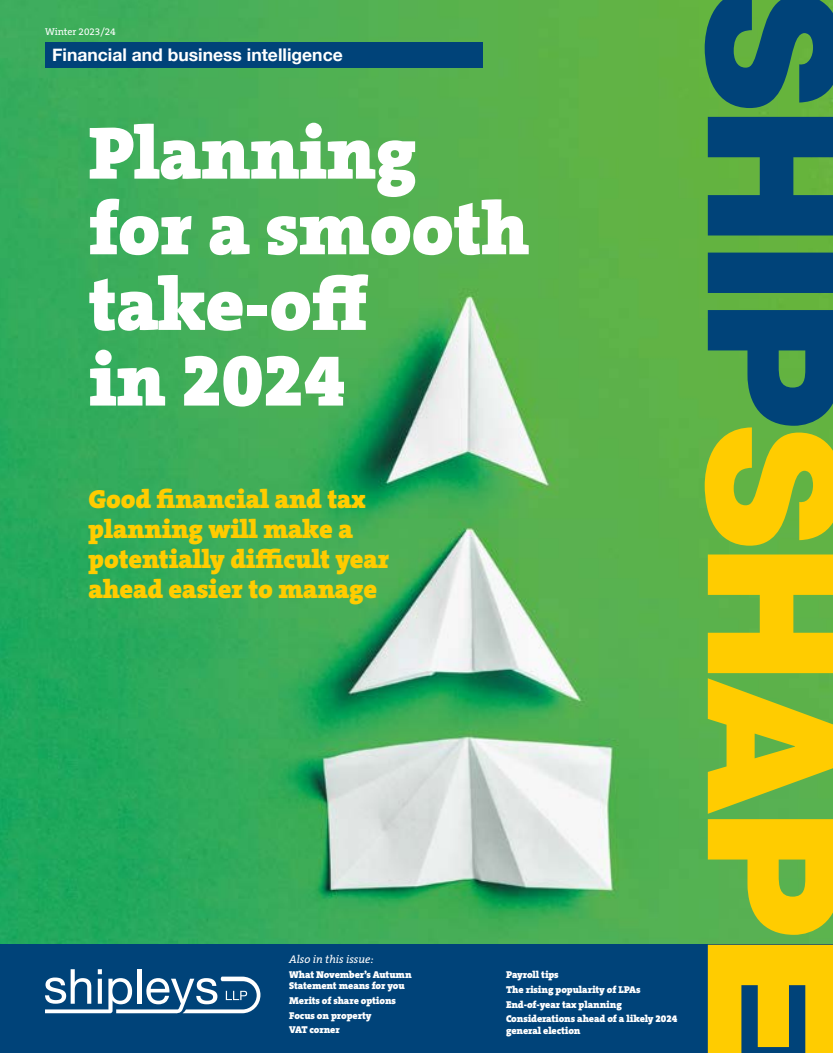
<style>
.page{position:relative;width:833px;height:1053px;background:#fff}
.page>*{position:absolute;margin:0;border:0;box-sizing:border-box;transform-origin:0 0}
.t1{font:900 75px/75.6px "The Serif B W9";letter-spacing:-.005em;color:#fff}
.t2{font:900 26.25px/30px "The Serif B W9";letter-spacing:-.005em;color:#fc0}
.t3{font:700 17.5px "Helvetica Neue";color:#fff}
.t4{font:italic 11.25px "The Serif B W5 Plain";color:#fff}
.t5{font:900 10px/14.8px "The Serif B W9";letter-spacing:-.01em;color:#fff}
.t6{font:10px "The Serif B W5 Plain";letter-spacing:-.005em;color:#fff}
</style>
<div class="page">
<img style="left:0;top:0;width:833px;height:944px">
<div style="left:0;top:944px;width:833px;height:108px;background:#004379"></div>
<svg style="left:45px;top:969px;width:215px;height:44px"></svg>
<svg style="left:704px;top:427px;width:129px;height:625px;background:#c2be1c"></svg>
<svg style="left:704px;top:0;width:129px;height:426px;background:#226965"></svg>
<div style="left:45px;top:42px;width:437px;height:26px;background:#004379"></div>
<p class="t6" style="left:45px;top:26px;width:72px">Winter 2023/24</p>
<h3 class="t3" style="left:52px;top:41px;width:292px">Financial and business intelligence</h3>
<h1 class="t1" style="left:89px;top:114px;width:442px">Planning for a smooth take-off<br>in 2024</h1>
<h2 class="t2" style="left:89px;top:483px;width:302px">Good financial and tax planning will make a potentially difficult year ahead easier to manage</h2>
<p class="t4" style="left:289px;top:951px;width:86px">Also in this issue:</p>
<p class="t5" style="left:289px;top:968px;width:124px;line-height:11.2px">What November’s Autumn<br>Statement means for you</p>
<p class="t5" style="left:289px;top:992px;width:108px">Merits of share options<br>Focus on property<br>VAT corner</p>
<p class="t5" style="left:506px;top:966px;width:173px">Payroll tips<br>The rising popularity of LPAs<br>End-of-year tax planning<br>Considerations ahead of a likely 2024</p>
<p class="t5" style="left:506px;top:1022px;width:76px">general election</p>
</div>
